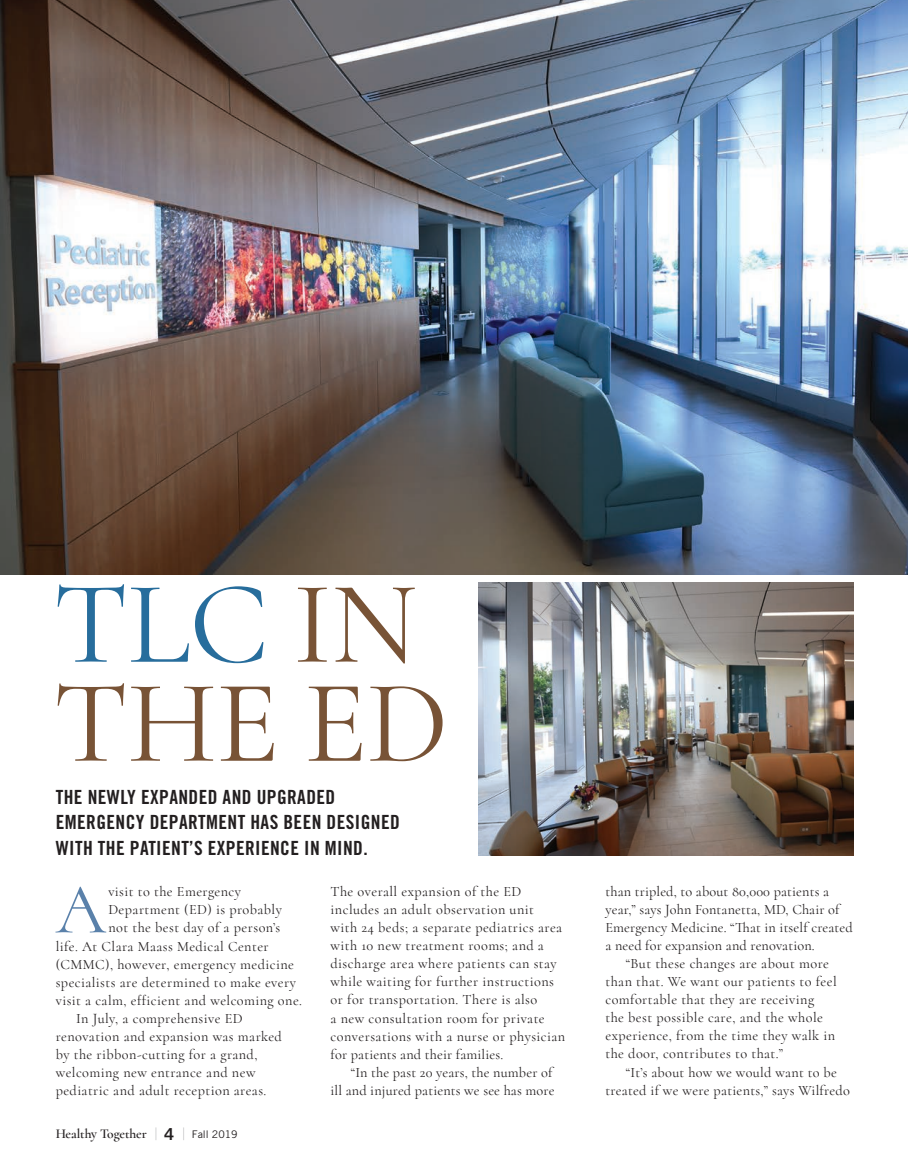
<style>
.page{position:relative;width:914px;height:1175px;background:#fff}
.page>*{position:absolute;margin:0;border:0;box-sizing:border-box;transform-origin:0 0}
.t1{font:118.5px/99px "Cormorant";letter-spacing:-.01em;color:#785336}
.t2{font:71.85px "Cormorant";color:#5a81aa}
.t3{font:19.5px/25.5px "Trade Gothic Bold Cond Twenty";letter-spacing:.02em;color:#231f20}
.t4{font:14.25px/18px "Cormorant";letter-spacing:.03em;color:#231f20}
.t5{font:14.25px/18px "Cormorant";letter-spacing:.01em;color:#231f20;text-align:right}
.t6{font:600 13.5px "Cormorant";letter-spacing:-.01em;color:#231f20}
.s1{color:#276d9c}
.s2{font-family:"Trade Gothic";font-weight:300;font-size:17.1px;color:#808285}
.s3{font-family:"Trade Gothic Bold Two";font-weight:400;font-size:16.5px}
.s4{font-family:"Trade Gothic";font-weight:400;font-size:10.5px}
</style>
<div class="page">
<img style="left:0;top:0;width:906px;height:575px">
<img style="left:478px;top:582px;width:374px;height:273px">
<h1 class="t1" style="left:53px;top:574px;width:396px"><span class="s1">TLC</span> IN<br>THE ED</h1>
<h3 class="t3" style="left:56px;top:783px;width:345px">THE NEWLY EXPANDED AND UPGRADED<br>EMERGENCY DEPARTMENT HAS BEEN DESIGNED<br>WITH THE PATIENT’S EXPERIENCE IN MIND.</h3>
<h2 class="t2" style="left:56px;top:865px;width:52px">A</h2>
<p class="t4" style="left:108px;top:882px;width:134px">visit to the Emergency</p>
<p class="t4" style="left:330px;top:882px;width:236px">The overall expansion of the ED includes an adult observation unit<br>with 24 beds; a separate pediatrics area with 10 new treatment rooms; and a discharge area where patients can stay while waiting for further instructions or for transportation. There is also<br>a new consultation room for private conversations with a nurse or physician for patients and their families.</p>
<p class="t5" style="left:330px;top:1062px;width:225px">“In the past 20 years, the number of<br>ill and injured patients we see has more</p>
<p class="t4" style="left:108px;top:900px;width:175px">Department (ED) is probably</p>
<p class="t4" style="left:108px;top:918px;width:173px">not the best day of a person’s</p>
<p class="t4" style="left:56px;top:936px;width:214px">life. At Clara Maass Medical Center</p>
<p class="t4" style="left:56px;top:954px;width:240px">(CMMC), however, emergency medicine</p>
<p class="t4" style="left:56px;top:972px;width:242px">specialists are determined to make every</p>
<p class="t4" style="left:56px;top:990px;width:248px">visit a calm, efficient and welcoming one.</p>
<p class="t4" style="left:76px;top:1008px;width:168px">In July, a comprehensive ED</p>
<p class="t4" style="left:56px;top:1026px;width:227px">renovation and expansion was marked</p>
<p class="t4" style="left:56px;top:1044px;width:203px">by the ribbon-cutting for a grand,</p>
<p class="t4" style="left:56px;top:1062px;width:201px">welcoming new entrance and new</p>
<p class="t4" style="left:56px;top:1080px;width:212px">pediatric and adult reception areas.</p>
<p class="t6" style="left:56px;top:1125px;width:183px">Healthy Together <span class="s2">|</span> <span class="s3">4</span> <span class="s2">|</span> <span class="s4">Fall 2019</span></p>
<p class="t5" style="left:605px;top:882px;width:225px">than tripled, to about 80,000 patients a</p>
<p class="t5" style="left:605px;top:900px;width:235px">year,” says John Fontanetta, MD, Chair of</p>
<p class="t5" style="left:605px;top:918px;width:248px">Emergency Medicine. “That in itself created</p>
<p class="t5" style="left:605px;top:936px;width:211px">a need for expansion and renovation.</p>
<p class="t4" style="left:625px;top:954px;width:205px">“But these changes are about more</p>
<p class="t4" style="left:605px;top:972px;width:233px">than that. We want our patients to feel</p>
<p class="t4" style="left:605px;top:990px;width:210px">comfortable that they are receiving</p>
<p class="t4" style="left:605px;top:1008px;width:219px">the best possible care, and the whole</p>
<p class="t4" style="left:605px;top:1026px;width:231px">experience, from the time they walk in</p>
<p class="t4" style="left:605px;top:1044px;width:179px">the door, contributes to that.”</p>
<p class="t4" style="left:625px;top:1062px;width:213px">“It’s about how we would want to be</p>
<p class="t4" style="left:605px;top:1080px;width:246px">treated if we were patients,” says Wilfredo</p>
</div>
